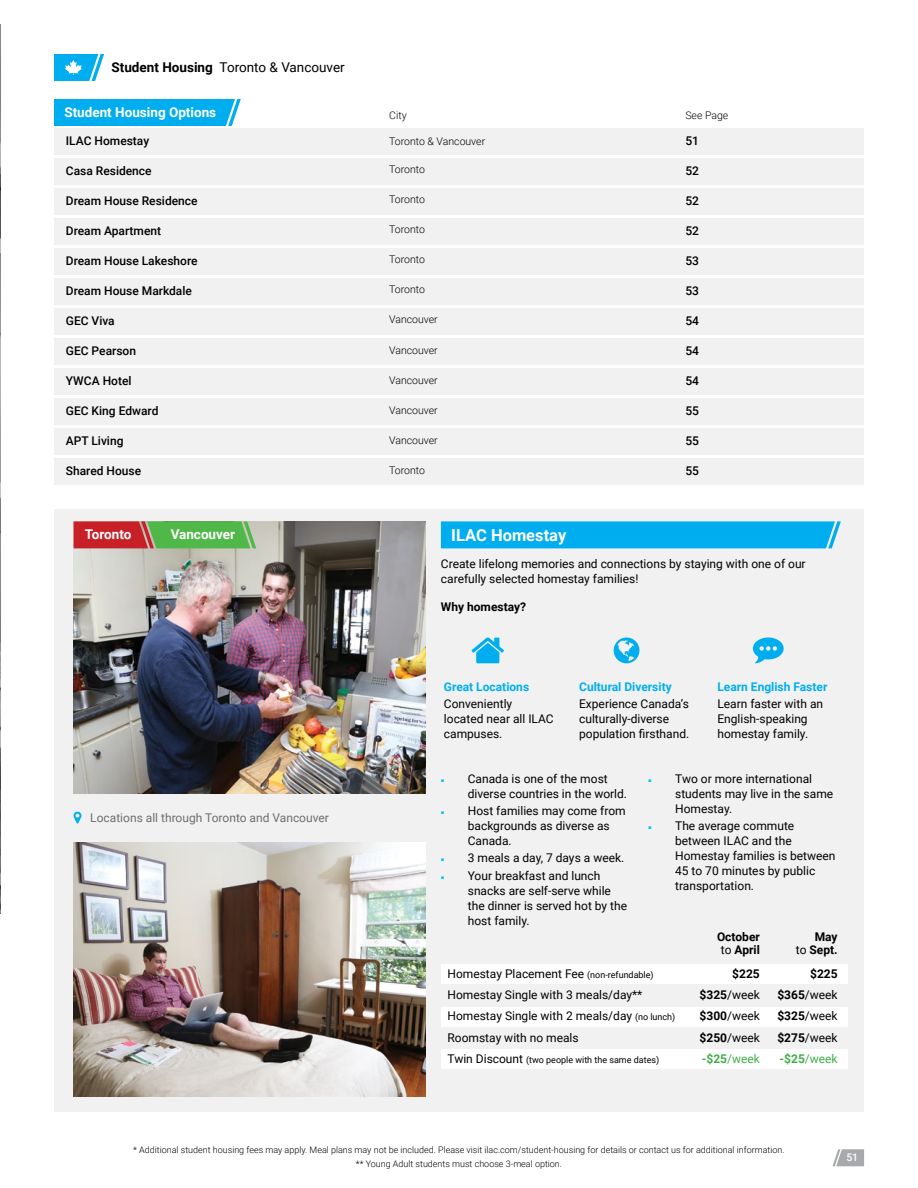
<style>
.page{position:relative;width:918px;height:1188px;background:#fff}
.page>*{position:absolute;margin:0;border:0;box-sizing:border-box;transform-origin:0 0}
.t1{font:700 16.5px "Roboto";color:#fff}
.t2{font:700 13.5px "Roboto";color:#fff}
.t3{font:13.5px "Roboto";color:#000}
.t4{font:12px/15px "Roboto";color:#000}
.t5{font:500 12px "Roboto";color:#000}
.t6{font:700 12px "Roboto";color:#00aeef}
.t7{font:700 12px/13.5px "Roboto";color:#000;text-align:center}
.t8{font:12px "Roboto";color:#6d6e71}
.t9{font:12px "Roboto";color:#41ad49}
.t10{font:300 10.5px "Roboto";color:#000}
.t11{font:500 10.5px "Roboto";color:#fff}
.t12{font:300 9px/13.8px "Roboto";color:#000;text-align:center}
.t13{font:9px "Roboto";color:#000}
.s1{font-weight:700}
.s2{font-family:"Minion Pro";font-size:9px;color:#00c0f3}
.s3{font-weight:400}
.s4{font-size:9px}
.s5{font-size:12px}
</style>
<div class="page">
<img style="left:0;top:24px;width:1px;height:890px">
<svg style="left:0;top:854px;width:1px;height:14px"></svg>
<div style="left:54px;top:99px;width:187px;height:27px;background:#00aeef"></div>
<div style="left:54px;top:128px;width:810px;height:27px;background:#f1f1f2"></div>
<div style="left:54px;top:158px;width:810px;height:27px;background:#f1f1f2"></div>
<div style="left:54px;top:188px;width:810px;height:27px;background:#f1f1f2"></div>
<div style="left:54px;top:218px;width:810px;height:27px;background:#f1f1f2"></div>
<div style="left:54px;top:248px;width:810px;height:27px;background:#f1f1f2"></div>
<div style="left:54px;top:278px;width:810px;height:27px;background:#f1f1f2"></div>
<div style="left:54px;top:308px;width:810px;height:27px;background:#f1f1f2"></div>
<div style="left:54px;top:338px;width:810px;height:27px;background:#f1f1f2"></div>
<div style="left:54px;top:398px;width:810px;height:27px;background:#f1f1f2"></div>
<div style="left:54px;top:428px;width:810px;height:27px;background:#f1f1f2"></div>
<div style="left:54px;top:368px;width:810px;height:27px;background:#f1f1f2"></div>
<div style="left:54px;top:509px;width:810px;height:603px;background:#f1f1f2"></div>
<svg style="left:54px;top:54px;width:50px;height:27px"></svg>
<svg style="left:832px;top:1149px;width:32px;height:17px"></svg>
<img style="left:74px;top:521px;width:352px;height:273px">
<img style="left:74px;top:843px;width:352px;height:253px">
<div style="left:441px;top:521px;width:400px;height:27px;background:#00aeef"></div>
<svg style="left:74px;top:812px;width:7px;height:12px"></svg>
<div style="left:441px;top:964px;width:406px;height:20px;background:#fff"></div>
<div style="left:441px;top:1007px;width:406px;height:19px;background:#fff"></div>
<div style="left:441px;top:1050px;width:406px;height:19px;background:#fff"></div>
<svg style="left:74px;top:521px;width:182px;height:27px;background:#877c43"></svg>
<svg style="left:471px;top:637px;width:33px;height:26px"></svg>
<svg style="left:753px;top:637px;width:31px;height:26px"></svg>
<svg style="left:614px;top:637px;width:25px;height:26px"></svg>
<div style="left:54px;top:458px;width:810px;height:27px;background:#f1f1f2"></div>
<p class="t3" style="left:112px;top:58px;width:235px"><span class="s1">Student Housing</span> Toronto &amp; Vancouver</p>
<p class="t2" style="left:64px;top:102px;width:153px">Student Housing Options</p>
<p class="t10" style="left:389px;top:108px;width:19px">City</p>
<p class="t10" style="left:685px;top:108px;width:44px">See Page</p>
<p class="t5" style="left:66px;top:132px;width:85px">ILAC Homestay</p>
<p class="t5" style="left:66px;top:162px;width:87px">Casa Residence</p>
<p class="t5" style="left:66px;top:192px;width:133px">Dream House Residence</p>
<p class="t5" style="left:66px;top:222px;width:97px">Dream Apartment</p>
<p class="t5" style="left:66px;top:252px;width:133px">Dream House Lakeshore</p>
<p class="t5" style="left:66px;top:282px;width:128px">Dream House Markdale</p>
<p class="t5" style="left:66px;top:312px;width:50px">GEC Viva</p>
<p class="t5" style="left:66px;top:342px;width:72px">GEC Pearson</p>
<p class="t5" style="left:66px;top:372px;width:67px">YWCA Hotel</p>
<p class="t5" style="left:66px;top:402px;width:94px">GEC King Edward</p>
<p class="t5" style="left:66px;top:432px;width:59px">APT Living</p>
<p class="t10" style="left:389px;top:134px;width:98px">Toronto &amp; Vancouver</p>
<p class="t10" style="left:389px;top:162px;width:37px">Toronto</p>
<p class="t10" style="left:389px;top:192px;width:37px">Toronto</p>
<p class="t10" style="left:389px;top:222px;width:37px">Toronto</p>
<p class="t10" style="left:389px;top:252px;width:37px">Toronto</p>
<p class="t10" style="left:389px;top:282px;width:37px">Toronto</p>
<p class="t10" style="left:389px;top:312px;width:50px">Vancouver</p>
<p class="t10" style="left:389px;top:343px;width:50px">Vancouver</p>
<p class="t10" style="left:389px;top:373px;width:50px">Vancouver</p>
<p class="t10" style="left:389px;top:403px;width:50px">Vancouver</p>
<p class="t10" style="left:389px;top:433px;width:50px">Vancouver</p>
<p class="t5" style="left:685px;top:132px;width:15px">51</p>
<p class="t5" style="left:685px;top:162px;width:15px">52</p>
<p class="t5" style="left:685px;top:192px;width:15px">52</p>
<p class="t5" style="left:685px;top:222px;width:15px">52</p>
<p class="t5" style="left:685px;top:252px;width:15px">53</p>
<p class="t5" style="left:685px;top:282px;width:15px">53</p>
<p class="t5" style="left:685px;top:312px;width:15px">54</p>
<p class="t5" style="left:685px;top:342px;width:15px">54</p>
<p class="t5" style="left:685px;top:372px;width:15px">54</p>
<p class="t5" style="left:685px;top:402px;width:15px">55</p>
<p class="t5" style="left:685px;top:432px;width:15px">55</p>
<p class="t5" style="left:66px;top:462px;width:77px">Shared House</p>
<p class="t10" style="left:389px;top:463px;width:37px">Toronto</p>
<p class="t5" style="left:685px;top:462px;width:15px">55</p>
<p class="t2" style="left:85px;top:525px;width:48px">Toronto</p>
<h1 class="t1" style="left:451px;top:524px;width:116px">ILAC Homestay</h1>
<p class="t2" style="left:171px;top:525px;width:66px">Vancouver</p>
<p class="t4" style="left:441px;top:556px;width:366px">Create lifelong memories and connections by staying with one of our carefully selected homestay families!</p>
<p class="t7" style="left:441px;top:599px;width:87px">Why homestay?</p>
<p class="t8" style="left:90px;top:809px;width:240px">Locations all through Toronto and Vancouver</p>
<p class="t6" style="left:444px;top:678px;width:87px">Great Locations</p>
<p class="t4" style="left:444px;top:696px;width:111px">Conveniently located near all ILAC campuses.</p>
<p class="t6" style="left:579px;top:678px;width:94px">Cultural Diversity</p>
<p class="t4" style="left:579px;top:696px;width:112px">Experience Canada’s culturally-diverse population firsthand.</p>
<p class="t6" style="left:717px;top:678px;width:111px">Learn English Faster</p>
<p class="t4" style="left:717px;top:696px;width:107px">Learn faster with an<br>English-speaking homestay family.</p>
<p class="t4" style="left:468px;top:770px;width:161px;text-indent:-27px"><span class="s2">■</span> Canada is one of the most diverse countries in the world.</p>
<p class="t4" style="left:468px;top:803px;width:159px;text-indent:-27px"><span class="s2">■</span> Host families may come from backgrounds as diverse as<br>Canada.</p>
<p class="t4" style="left:441px;top:850px;width:185px"><span class="s2">■</span> 3 meals a day, 7 days a week.</p>
<p class="t4" style="left:468px;top:868px;width:161px;text-indent:-27px"><span class="s2">■</span> Your breakfast and lunch snacks are self-serve while the dinner is served hot by the host family.</p>
<p class="t4" style="left:675px;top:770px;width:160px;text-indent:-27px"><span class="s2">■</span> Two or more international students may live in the same<br>Homestay.</p>
<p class="t4" style="left:675px;top:818px;width:162px;text-indent:-27px"><span class="s2">■</span> The average commute between ILAC and the<br>Homestay families is between<br>45 to 70 minutes by public transportation.</p>
<p class="t7" style="left:717px;top:930px;width:44px">October <span class="s3">to</span> April</p>
<p class="t7" style="left:796px;top:930px;width:43px;text-align:right">May<br><span class="s3">to</span> Sept.</p>
<p class="t4" style="left:448px;top:966px;width:208px">Homestay Placement Fee <span class="s4">(non-refundable)</span></p>
<p class="t7" style="left:732px;top:966px;width:29px">$225</p>
<p class="t7" style="left:810px;top:966px;width:29px">$225</p>
<p class="t4" style="left:448px;top:984px;width:229px;line-height:21.3px">Homestay Single with 3 meals/day**<br>Homestay Single with 2 meals/day <span class="s4">(no lunch)</span></p>
<p class="t13" style="left:448px;top:1054px;width:213px"><span class="s5">Twin Discount</span> (two people with the same dates)</p>
<p class="t4" style="left:700px;top:987px;width:62px"><span class="s1">$325</span>/week</p>
<p class="t4" style="left:777px;top:987px;width:62px"><span class="s1">$365</span>/week</p>
<p class="t4" style="left:700px;top:1008px;width:62px"><span class="s1">$300</span>/week</p>
<p class="t9" style="left:702px;top:1050px;width:60px"><span class="s1">-$25</span>/week</p>
<p class="t4" style="left:777px;top:1008px;width:62px"><span class="s1">$325</span>/week</p>
<p class="t9" style="left:780px;top:1050px;width:60px"><span class="s1">-$25</span>/week</p>
<p class="t4" style="left:448px;top:1030px;width:133px">Roomstay with no meals</p>
<p class="t4" style="left:700px;top:1030px;width:62px"><span class="s1">$250</span>/week</p>
<p class="t4" style="left:777px;top:1030px;width:62px"><span class="s1">$275</span>/week</p>
<p class="t12" style="left:133px;top:1143px;width:653px">* Additional student housing fees may apply. Meal plans may not be included. Please visit ilac.com/student-housing for details or contact us for additional information. ** Young Adult students must choose 3-meal option.</p>
<p class="t11" style="left:846px;top:1150px;width:13px">51</p>
</div>
